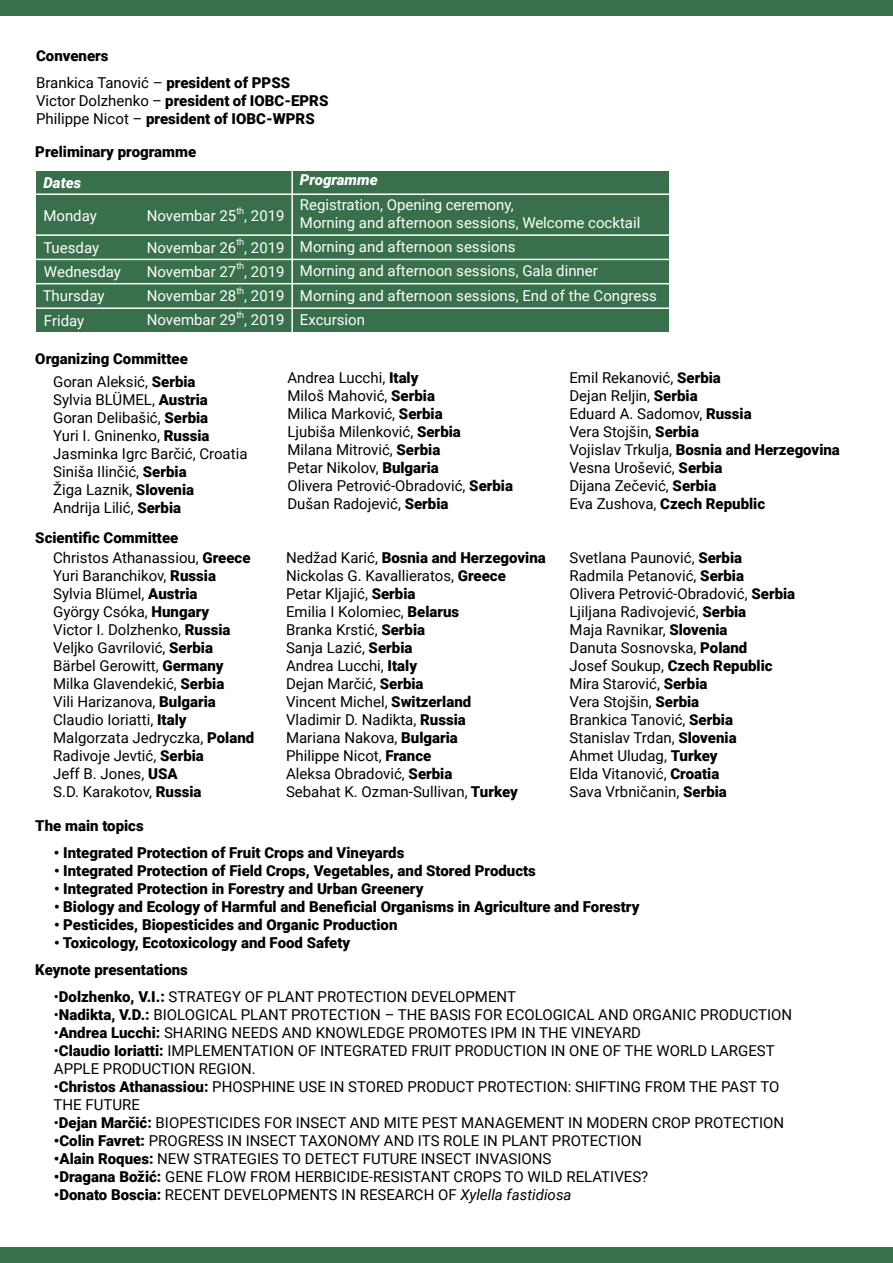
<style>
.page{position:relative;width:893px;height:1263px;background:#fff}
.page>*{position:absolute;margin:0;border:0;box-sizing:border-box;transform-origin:0 0}
.t1{font:15px/18px "Roboto";color:#000}
.t2{font:900 15px/27px "Roboto";color:#000}
.t3{font:15px/24.3px "Roboto";color:#fff}
.t4{font:italic 900 15px "Roboto";color:#fff}
.t5{font:9px "Roboto";color:#fff}
.s1{font-weight:400}
.s2{font-weight:900}
.s3{font-style:italic}
</style>
<div class="page">
<div style="left:36px;top:171px;width:632px;height:161px;background:#38704b"></div>
<hr style="left:36px;top:193px;width:693px;height:2px;background:#fff">
<hr style="left:36px;top:234px;width:700px;height:2px;background:#fff">
<hr style="left:36px;top:259px;width:677px;height:1px;background:#fff">
<hr style="left:36px;top:283px;width:658px;height:1px;background:#fff">
<hr style="left:36px;top:307px;width:658px;height:2px;background:#fff">
<hr style="left:291px;top:171px;width:2px;height:169px;background:#fff">
<div style="left:0;top:0;width:893px;height:15px;background:#38704b"></div>
<div style="left:0;top:1247px;width:893px;height:16px;background:#38704b"></div>
<p class="t2" style="left:36px;top:42px;width:256px">Conveners<br><span class="s1">Brankica Tanović –</span> president of PPSS</p>
<p class="t2" style="left:36px;top:91px;width:294px;line-height:18px"><span class="s1">Victor Dolzhenko –</span> president of IOBC-EPRS<br><span class="s1">Philippe Nicot –</span> president of IOBC-WPRS</p>
<p class="t2" style="left:35px;top:137px;width:162px">Preliminary programme</p>
<p class="t4" style="left:43px;top:172px;width:39px">Dates</p>
<p class="t3" style="left:43px;top:199px;width:57px;line-height:31.5px">Monday<br>Tuesday</p>
<p class="t3" style="left:43px;top:259px;width:80px">Wednesday<br>Thursday<br>Friday</p>
<p class="t3" style="left:147px;top:203px;width:91px">Novembar 25</p>
<p class="t5" style="left:236px;top:204px;width:9px">th</p>
<p class="t3" style="left:244px;top:203px;width:42px">, 2019</p>
<p class="t3" style="left:147px;top:235px;width:91px">Novembar 26</p>
<p class="t5" style="left:236px;top:236px;width:9px">th</p>
<p class="t3" style="left:244px;top:235px;width:42px">, 2019</p>
<p class="t3" style="left:147px;top:259px;width:91px">Novembar 27</p>
<p class="t5" style="left:236px;top:260px;width:9px">th</p>
<p class="t3" style="left:244px;top:259px;width:42px">, 2019</p>
<p class="t3" style="left:147px;top:283px;width:91px">Novembar 28</p>
<p class="t5" style="left:236px;top:284px;width:9px">th</p>
<p class="t3" style="left:244px;top:283px;width:42px">, 2019</p>
<p class="t3" style="left:147px;top:307px;width:91px">Novembar 29</p>
<p class="t5" style="left:236px;top:308px;width:9px">th</p>
<p class="t3" style="left:244px;top:307px;width:42px">, 2019</p>
<p class="t2" style="left:35px;top:344px;width:154px">Organizing Committee</p>
<p class="t4" style="left:300px;top:169px;width:79px">Programme</p>
<p class="t3" style="left:300px;top:195px;width:342px;line-height:18px">Registration, Opening ceremony,<br>Morning and afternoon sessions, Welcome cocktail</p>
<p class="t3" style="left:300px;top:234px;width:358px">Morning and afternoon sessions<br>Morning and afternoon sessions, Gala dinner Morning and afternoon sessions, End of the Congress Excursion</p>
<p class="t1" style="left:53px;top:372px;width:196px">Goran Aleksić, <span class="s2">Serbia<br></span>Sylvia BLÜMEL, <span class="s2">Austria<br></span>Goran Delibašić, <span class="s2">Serbia<br></span>Yuri I. Gninenko, <span class="s2">Russia<br></span>Jasminka Igrc Barčić, Croatia<br>Siniša Ilinčić, <span class="s2">Serbia<br></span>Žiga Laznik, <span class="s2">Slovenia<br></span>Andrija Lilić, <span class="s2">Serbia</span></p>
<p class="t1" style="left:287px;top:368px;width:227px">Andrea Lucchi, <span class="s2">Italy<br></span>Miloš Mahović, <span class="s2">Serbia<br></span>Milica Marković, <span class="s2">Serbia<br></span>Ljubiša Milenković, <span class="s2">Serbia<br></span>Milana Mitrović, <span class="s2">Serbia<br></span>Petar Nikolov, <span class="s2">Bulgaria<br></span>Olivera Petrović-Obradović, <span class="s2">Serbia<br></span>Dušan Radojević, <span class="s2">Serbia</span></p>
<p class="t2" style="left:35px;top:523px;width:145px">Scientific Committee</p>
<p class="t1" style="left:569px;top:368px;width:272px">Emil Rekanović, <span class="s2">Serbia<br></span>Dejan Reljin, <span class="s2">Serbia<br></span>Eduard A. Sadomov, <span class="s2">Russia<br></span>Vera Stojšin, <span class="s2">Serbia<br></span>Vojislav Trkulja, <span class="s2">Bosnia and Herzegovina<br></span>Vesna Urošević, <span class="s2">Serbia<br></span>Dijana Zečević, <span class="s2">Serbia<br></span>Eva Zushova, <span class="s2">Czech Republic</span></p>
<p class="t1" style="left:53px;top:548px;width:203px">Christos Athanassiou, <span class="s2">Greece<br></span>Yuri Baranchikov, <span class="s2">Russia<br></span>Sylvia Blümel, <span class="s2">Austria<br></span>György Csóka, <span class="s2">Hungary<br></span>Victor I. Dolzhenko, <span class="s2">Russia<br></span>Veljko Gavrilović, <span class="s2">Serbia<br></span>Bärbel Gerowitt, <span class="s2">Germany<br></span>Milka Glavendekić, <span class="s2">Serbia<br></span>Vili Harizanova, <span class="s2">Bulgaria<br></span>Claudio Ioriatti, <span class="s2">Italy<br></span>Malgorzata Jedryczka, <span class="s2">Poland<br></span>Radivoje Jevtić, <span class="s2">Serbia<br></span>Jeff B. Jones, <span class="s2">USA<br></span>S.D. Karakotov, <span class="s2">Russia</span></p>
<p class="t1" style="left:286px;top:548px;width:261px">Nedžad Karić, <span class="s2">Bosnia and Herzegovina<br></span>Nickolas G. Kavallieratos, <span class="s2">Greece<br></span>Petar Kljajić, <span class="s2">Serbia<br></span>Emilia I Kolomiec, <span class="s2">Belarus<br></span>Branka Krstić, <span class="s2">Serbia<br></span>Sanja Lazić, <span class="s2">Serbia<br></span>Andrea Lucchi, <span class="s2">Italy<br></span>Dejan Marčić, <span class="s2">Serbia<br></span>Vincent Michel, <span class="s2">Switzerland<br></span>Vladimir D. Nadikta, <span class="s2">Russia<br></span>Mariana Nakova, <span class="s2">Bulgaria<br></span>Philippe Nicot, <span class="s2">France<br></span>Aleksa Obradović, <span class="s2">Serbia<br></span>Sebahat K. Ozman-Sullivan, <span class="s2">Turkey</span></p>
<p class="t1" style="left:570px;top:548px;width:227px">Svetlana Paunović, <span class="s2">Serbia<br></span>Radmila Petanović, <span class="s2">Serbia<br></span>Olivera Petrović-Obradović, <span class="s2">Serbia<br></span>Ljiljana Radivojević, <span class="s2">Serbia<br></span>Maja Ravnikar, <span class="s2">Slovenia<br></span>Danuta Sosnovska, <span class="s2">Poland<br></span>Josef Soukup, <span class="s2">Czech Republic<br></span>Mira Starović, <span class="s2">Serbia<br></span>Vera Stojšin, <span class="s2">Serbia<br></span>Brankica Tanović, <span class="s2">Serbia<br></span>Stanislav Trdan, <span class="s2">Slovenia<br></span>Ahmet Uludag, <span class="s2">Turkey<br></span>Elda Vitanović, <span class="s2">Croatia<br></span>Sava Vrbničanin, <span class="s2">Serbia</span></p>
<p class="t2" style="left:35px;top:812px;width:110px">The main topics</p>
<p class="t2" style="left:54px;top:839px;width:352px">• Integrated Protection of Fruit Crops and Vineyards</p>
<p class="t2" style="left:54px;top:857px;width:483px">• Integrated Protection of Field Crops, Vegetables, and Stored Products</p>
<p class="t2" style="left:54px;top:875px;width:371px">• Integrated Protection in Forestry and Urban Greenery</p>
<p class="t2" style="left:54px;top:893px;width:587px">• Biology and Ecology of Harmful and Beneficial Organisms in Agriculture and Forestry</p>
<p class="t2" style="left:54px;top:911px;width:345px">• Pesticides, Biopesticides and Organic Production</p>
<p class="t2" style="left:35px;top:929px;width:317px;text-indent:19px">• Toxicology, Ecotoxicology and Food Safety<br>Keynote presentations</p>
<p class="t1" style="left:54px;top:987px;width:464px">•<span class="s2">Dolzhenko, V.I.:</span> STRATEGY OF PLANT PROTECTION DEVELOPMENT</p>
<p class="t1" style="left:54px;top:1005px;width:740px">•<span class="s2">Nadikta, V.D.:</span> BIOLOGICAL PLANT PROTECTION – THE BASIS FOR ECOLOGICAL AND ORGANIC PRODUCTION</p>
<p class="t1" style="left:54px;top:1023px;width:589px">•<span class="s2">Andrea Lucchi:</span> SHARING NEEDS AND KNOWLEDGE PROMOTES IPM IN THE VINEYARD</p>
<p class="t1" style="left:54px;top:1041px;width:722px">•<span class="s2">Claudio Ioriatti:</span> IMPLEMENTATION OF INTEGRATED FRUIT PRODUCTION IN ONE OF THE WORLD LARGEST<br>APPLE PRODUCTION REGION.</p>
<p class="t1" style="left:54px;top:1077px;width:727px">•<span class="s2">Christos Athanassiou:</span> PHOSPHINE USE IN STORED PRODUCT PROTECTION: SHIFTING FROM THE PAST TO<br>THE FUTURE</p>
<p class="t1" style="left:54px;top:1113px;width:732px">•<span class="s2">Dejan Marčić:</span> BIOPESTICIDES FOR INSECT AND MITE PEST MANAGEMENT IN MODERN CROP PROTECTION</p>
<p class="t1" style="left:54px;top:1131px;width:589px"><span class="s2">•Colin Favret:</span> PROGRESS IN INSECT TAXONOMY AND ITS ROLE IN PLANT PROTECTION</p>
<p class="t1" style="left:54px;top:1149px;width:499px"><span class="s2">•Alain Roques:</span> NEW STRATEGIES TO DETECT FUTURE INSECT INVASIONS</p>
<p class="t1" style="left:54px;top:1167px;width:596px"><span class="s2">•Dragana Božić:</span> GENE FLOW FROM HERBICIDE-RESISTANT CROPS TO WILD RELATIVES?</p>
<p class="t1" style="left:54px;top:1185px;width:519px"><span class="s2">•Donato Boscia:</span> RECENT DEVELOPMENTS IN RESEARCH OF <span class="s3">Xylella fastidiosa</span></p>
</div>
